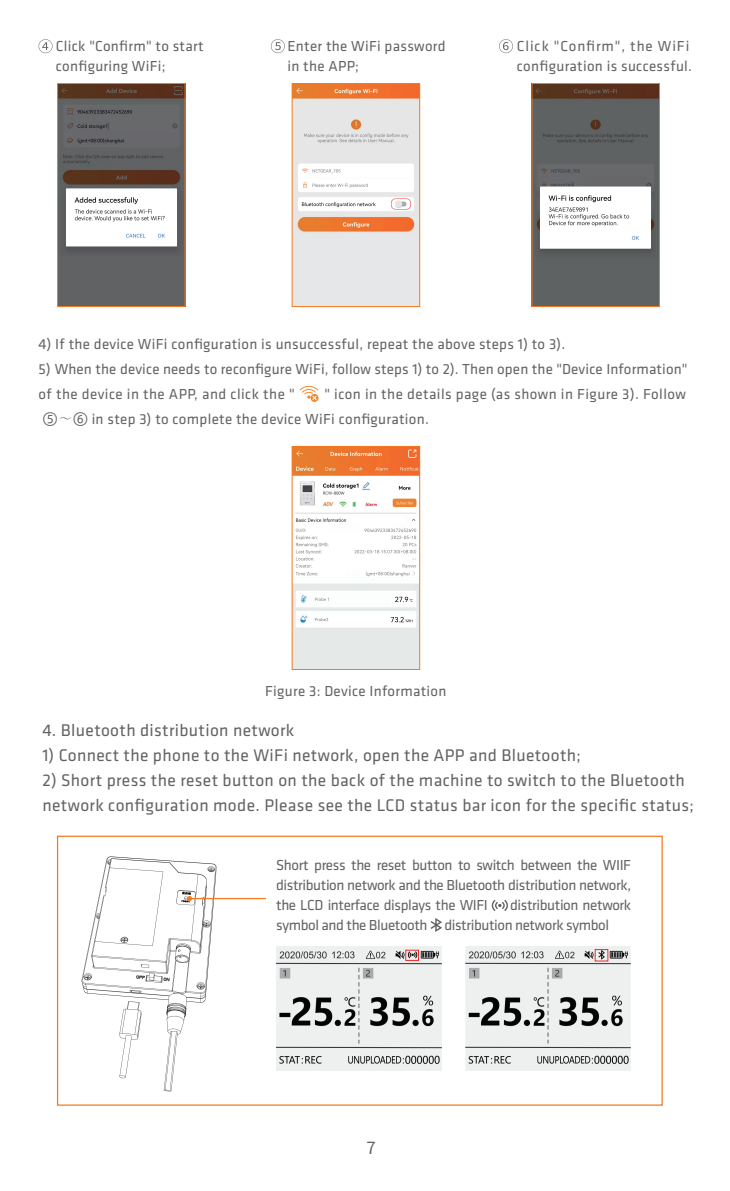
<style>
.page{position:relative;width:730px;height:1191px;background:#fff}
.page>*{position:absolute;margin:0;border:0;box-sizing:border-box;transform-origin:0 0}
.t1{font:17.5px/25px "Klavika";letter-spacing:.02em;color:#636366}
.t2{font:16.75px "Source Han Sans CN";color:#636366}
.t3{font:15px/20px "Klavika";letter-spacing:.02em;color:#636366}
.t4{font:15px/20px "Klavika";letter-spacing:-.025em;color:#636366}
.s1{font-family:"Alibaba Pu Hui Ti 2 55 Regular"}
.s2{font-family:"Adobe Song Std";font-weight:300}
</style>
<div class="page">
<svg style="left:271px;top:39px;width:14px;height:14px"></svg>
<div style="left:311px;top:394px;width:7px;height:8px;background:#f2892d;border-radius:50%"></div>
<svg style="left:299px;top:385px;width:20px;height:15px"></svg>
<img style="left:81px;top:856px;width:148px;height:236px">
<svg style="left:187px;top:896px;width:5px;height:5px"></svg>
<hr style="left:191px;top:898px;width:75px;height:1px;background:#f47921">
<img style="left:465px;top:946px;width:166px;height:124px">
<img style="left:276px;top:946px;width:165px;height:124px">
<div style="left:405px;top:950px;width:14px;height:10px;border:1px solid #ee2928"></div>
<div style="left:595px;top:949px;width:13px;height:12px;border:1px solid #ee2928"></div>
<svg style="left:492px;top:900px;width:16px;height:11px"></svg>
<svg style="left:430px;top:918px;width:12px;height:14px"></svg>
<div style="left:57px;top:835px;width:606px;height:270px;border:1px solid #f47921"></div>
<svg style="left:39px;top:39px;width:14px;height:14px"></svg>
<svg style="left:499px;top:39px;width:14px;height:14px"></svg>
<img style="left:59px;top:85px;width:124px;height:220px">
<div style="left:57px;top:83px;width:128px;height:224px;border:1px solid #f47921"></div>
<img style="left:294px;top:85px;width:124px;height:220px">
<div style="left:292px;top:83px;width:128px;height:224px;border:1px solid #f47921"></div>
<img style="left:294px;top:448px;width:124px;height:220px">
<div style="left:292px;top:446px;width:128px;height:224px;border:1px solid #f47921"></div>
<img style="left:534px;top:85px;width:124px;height:220px">
<div style="left:532px;top:83px;width:128px;height:224px;border:1px solid #f47921"></div>
<p class="t3" style="left:56px;top:37px;width:149px">Click "Confirm" to start configuring WiFi;</p>
<p class="t3" style="left:287px;top:37px;width:160px">Enter the WiFi password in the APP;</p>
<p class="t3" style="left:517px;top:37px;width:177px">Click "Confirm", the WiFi configuration is successful.</p>
<p class="t3" style="left:39px;top:334px;width:528px">4) If the device WiFi configuration is unsuccessful, repeat the above steps 1) to 3).</p>
<p class="t3" style="left:39px;top:357px;width:650px;line-height:25px">5) When the device needs to reconfigure WiFi, follow steps 1) to 2). Then open the "Device Information" of the device in the APP, and click the "</p>
<p class="t3" style="left:43px;top:382px;width:645px;line-height:25px;text-indent:282px">" icon in the details page (as shown in Figure 3). Follow<br><span class="s1">⑤</span><span class="s2">～</span><span class="s1">⑥</span> in step 3) to complete the device WiFi configuration.</p>
<p class="t3" style="left:265px;top:681px;width:183px">Figure 3: Device Information</p>
<p class="t1" style="left:43px;top:718px;width:253px">4. Bluetooth distribution network</p>
<p class="t1" style="left:43px;top:743px;width:540px">1) Connect the phone to the WiFi network, open the APP and Bluetooth;</p>
<p class="t1" style="left:43px;top:768px;width:653px">2) Short press the reset button on the back of the machine to switch to the Bluetooth network configuration mode. Please see the LCD status bar icon for the specific status;</p>
<p class="t3" style="left:276px;top:855px;width:356px;text-align:justify">Short press the reset button to switch between the WIIF distribution network and the Bluetooth distribution network, the LCD interface displays the WIFI</p>
<p class="t4" style="left:276px;top:895px;width:356px;text-indent:234px">distribution network symbol and the Bluetooth distribution network symbol</p>
<p class="t2" style="left:367px;top:1137px;width:11px">7</p>
</div>
